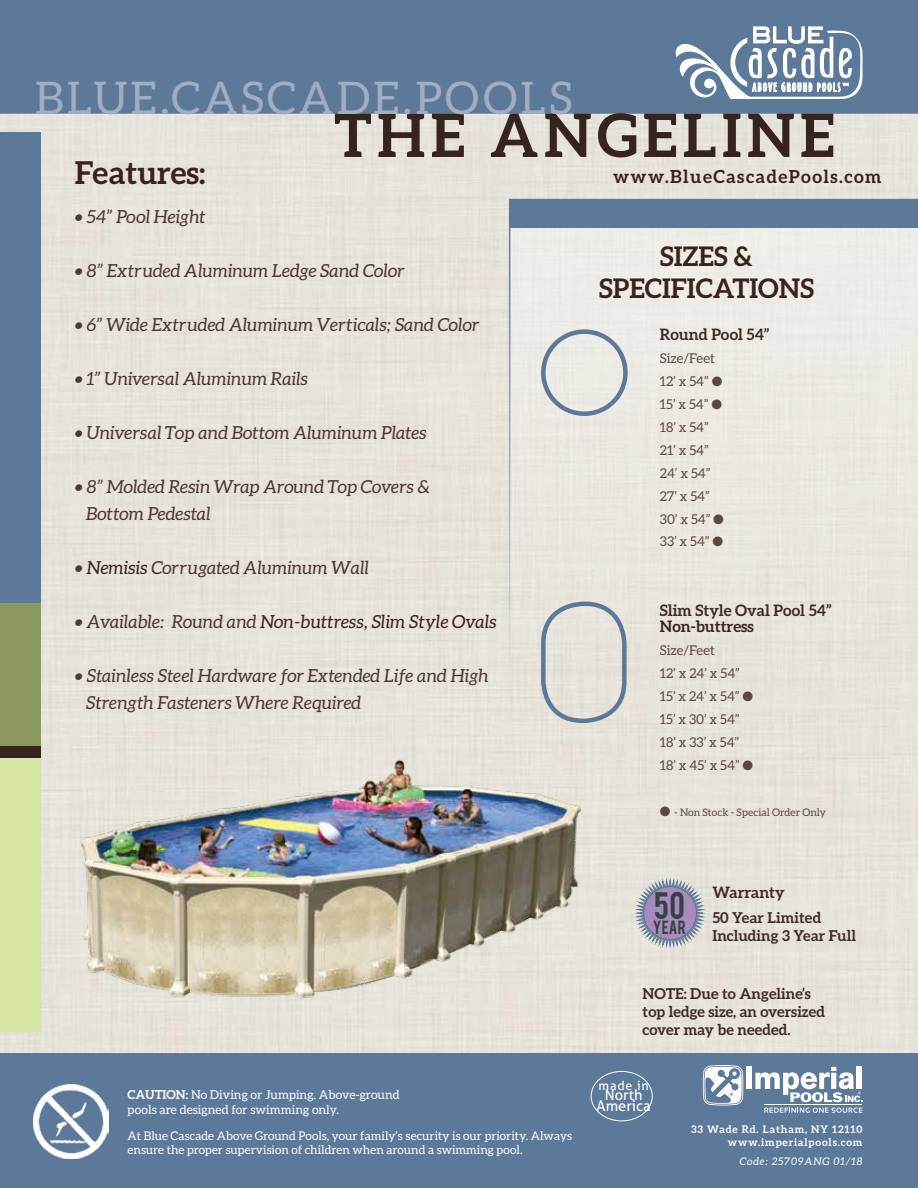
<style>
.page{position:relative;width:918px;height:1188px;background:#fff}
.page>*{position:absolute;margin:0;border:0;box-sizing:border-box;transform-origin:0 0}
.t1{font:700 60px "Aleo";letter-spacing:.09em;color:#38241f}
.t2{font:45px "Aleo";letter-spacing:.07em;color:#a3adc2}
.t3{font:700 31.5px "Aleo";color:#38241f}
.t4{font:30px "Bebas";color:#344541}
.t5{font:700 27px/32.4px "Aleo";color:#38241f;text-align:center}
.t6{font:italic 18px/27px "Aleo";color:#4c3934}
.t7{font:italic 18px "Aleo";color:#38241f}
.t8{font:700 18px "Aleo";letter-spacing:.08em;color:#38241f}
.t9{font:700 15.75px "Aleo";color:#3e2b26}
.t10{font:700 15.75px "Aleo";color:#38241f}
.t11{font:700 15px/18px "Aleo";color:#3e2b26}
.t12{font:15px "Bebas";color:#344541}
.t13{font:14.7px/10.5px "Aller";color:#fff;text-align:center}
.t14{font:13.5px/23px "Aleo";color:#5b4843}
.t15{font:12.6px "Aller";letter-spacing:.06em;color:#fff}
.t16{font:12.3px/14.9px "Aleo";color:#fff}
.t17{font:12px/14.4px "Aleo";color:#fff}
.t18{font:700 10.5px/12.6px "Aleo";letter-spacing:.08em;color:#fff;text-align:right}
.t19{font:10.5px "Aleo";color:#5b4843}
.t20{font:italic 10.5px "Aleo";letter-spacing:.08em;color:#fff}
.t21{font:7.65px "Myriad Pro";color:#fff}
.s1{color:#38241f}
.s2{color:#4c3934}
.s3{font-weight:700}
</style>
<div class="page">
<div style="left:0;top:114px;width:918px;height:939px;background:#e6e3da"></div>
<div style="left:0;top:0;width:918px;height:114px;background:#5d799a"></div>
<div style="left:0;top:1053px;width:918px;height:135px;background:#5d799a"></div>
<svg style="left:509px;top:199px;width:409px;height:471px"></svg>
<div style="left:510px;top:199px;width:408px;height:29px;background:#5d799a"></div>
<img style="left:34px;top:1085px;width:74px;height:74px">
<div style="left:591px;top:1071px;width:62px;height:50px;border:1px solid #fff;border-radius:50%"></div>
<div style="left:0;top:132px;width:40px;height:900px;background:#5d799a"></div>
<div style="left:0;top:746px;width:40px;height:286px;background:#d5e6a3"></div>
<div style="left:0;top:604px;width:40px;height:142px;background:#8a995c"></div>
<div style="left:0;top:746px;width:40px;height:11px;background:#38241f"></div>
<div style="left:541px;top:329px;width:87px;height:87px;border:4px solid #5d799a;border-radius:50%"></div>
<div style="left:541px;top:602px;width:86px;height:121px;border:4px solid #5d799a;border-radius:39px"></div>
<img style="left:67px;top:752px;width:528px;height:253px">
<svg style="left:634px;top:877px;width:72px;height:72px"></svg>
<div style="left:644px;top:887px;width:52px;height:52px;background:#a98ac0;border-radius:50%"></div>
<div style="left:643px;top:887px;width:54px;height:53px;border:1px solid #5d799a;border-radius:50%"></div>
<svg style="left:676px;top:26px;width:186px;height:73px"></svg>
<svg style="left:764px;top:1108px;width:98px;height:5px"></svg>
<hr style="left:764px;top:1105px;width:98px;height:1px;background:#fff">
<div style="left:746px;top:1067px;width:6px;height:22px;background:#fff"></div>
<svg style="left:703px;top:1065px;width:41px;height:41px"></svg>
<svg style="left:755px;top:1067px;width:107px;height:35px"></svg>
<h2 class="t2" style="left:35px;top:73px;width:538px">BLUE.CASCADE.POOLS</h2>
<h1 class="t1" style="left:334px;top:101px;width:502px">THE ANGELINE</h1>
<h3 class="t3" style="left:75px;top:154px;width:132px">Features:</h3>
<p class="t6" style="left:75px;top:203px;width:132px">• 54” Pool Height</p>
<p class="t6" style="left:75px;top:257px;width:331px">• 8” Extruded Aluminum Ledge Sand Color</p>
<p class="t6" style="left:75px;top:311px;width:406px">• 6” Wide Extruded Aluminum Verticals; Sand Color</p>
<p class="t6" style="left:75px;top:365px;width:235px">• 1” Universal Aluminum Rails</p>
<p class="t6" style="left:75px;top:419px;width:353px">• Universal Top and Bottom Aluminum Plates</p>
<p class="t6" style="left:86px;top:473px;width:345px;text-indent:-11px">• 8” Molded Resin Wrap Around Top Covers &amp;<br>Bottom Pedestal</p>
<p class="t6" style="left:75px;top:554px;width:296px">• <span class="s1">Nemisis</span> Corrugated Aluminum Wall</p>
<p class="t7" style="left:75px;top:611px;width:423px"><span class="s2">• Available: Round and</span> Non-buttress, Slim Style Ovals</p>
<p class="t6" style="left:86px;top:662px;width:404px;text-indent:-11px">• Stainless Steel Hardware for Extended Life and High<br>Strength Fasteners Where Required</p>
<p class="t8" style="left:613px;top:166px;width:270px">www.BlueCascadePools.com</p>
<h3 class="t5" style="left:599px;top:239px;width:216px">SIZES &amp;<br>SPECIFICATIONS</h3>
<p class="t9" style="left:660px;top:325px;width:111px">Round Pool 54”</p>
<p class="t14" style="left:660px;top:346px;width:66px">Size/Feet<br>12’ x 54” ●<br>15’ x 54” ●<br>18’ x 54”<br>21’ x 54”<br>24’ x 54”<br>27’ x 54”<br>30’ x 54” ●<br>33’ x 54” ●</p>
<p class="t9" style="left:660px;top:601px;width:173px">Slim Style Oval Pool 54”</p>
<p class="t10" style="left:660px;top:617px;width:96px">Non-buttress</p>
<p class="t14" style="left:660px;top:639px;width:95px">Size/Feet<br>12’ x 24’ x 54”<br>15’ x 24’ x 54” ●<br>15’ x 30’ x 54”<br>18’ x 33’ x 54”<br>18’ x 45’ x 54” ●</p>
<p class="t19" style="left:660px;top:806px;width:168px">● - Non Stock - Special Order Only</p>
<h3 class="t4" style="left:654px;top:884px;width:33px">50</h3>
<p class="t12" style="left:653px;top:916px;width:35px">YEAR</p>
<p class="t9" style="left:712px;top:883px;width:74px">Warranty</p>
<p class="t11" style="left:712px;top:908px;width:145px">50 Year Limited<br>Including 3 Year Full</p>
<p class="t11" style="left:643px;top:984px;width:184px">NOTE: Due to Angeline’s top ledge size, an oversized cover may be needed.</p>
<p class="t15" style="left:599px;top:1077px;width:52px">made in</p>
<p class="t13" style="left:597px;top:1090px;width:56px">North<br>America</p>
<p class="t16" style="left:128px;top:1087px;width:274px"><span class="s3">CAUTION:</span> No Diving or Jumping. Above-ground pools are designed for swimming only.</p>
<p class="t17" style="left:128px;top:1128px;width:446px">At Blue Cascade Above Ground Pools, your family’s security is our priority. Always ensure the proper supervision of children when around a swimming pool.</p>
<p class="t18" style="left:691px;top:1123px;width:173px">33 Wade Rd. Latham, NY 12110 www.imperialpools.com</p>
<p class="t20" style="left:740px;top:1155px;width:124px">Code: 25709ANG 01/18</p>
<p class="t21" style="left:858px;top:1090px;width:5px">®</p>
</div>
